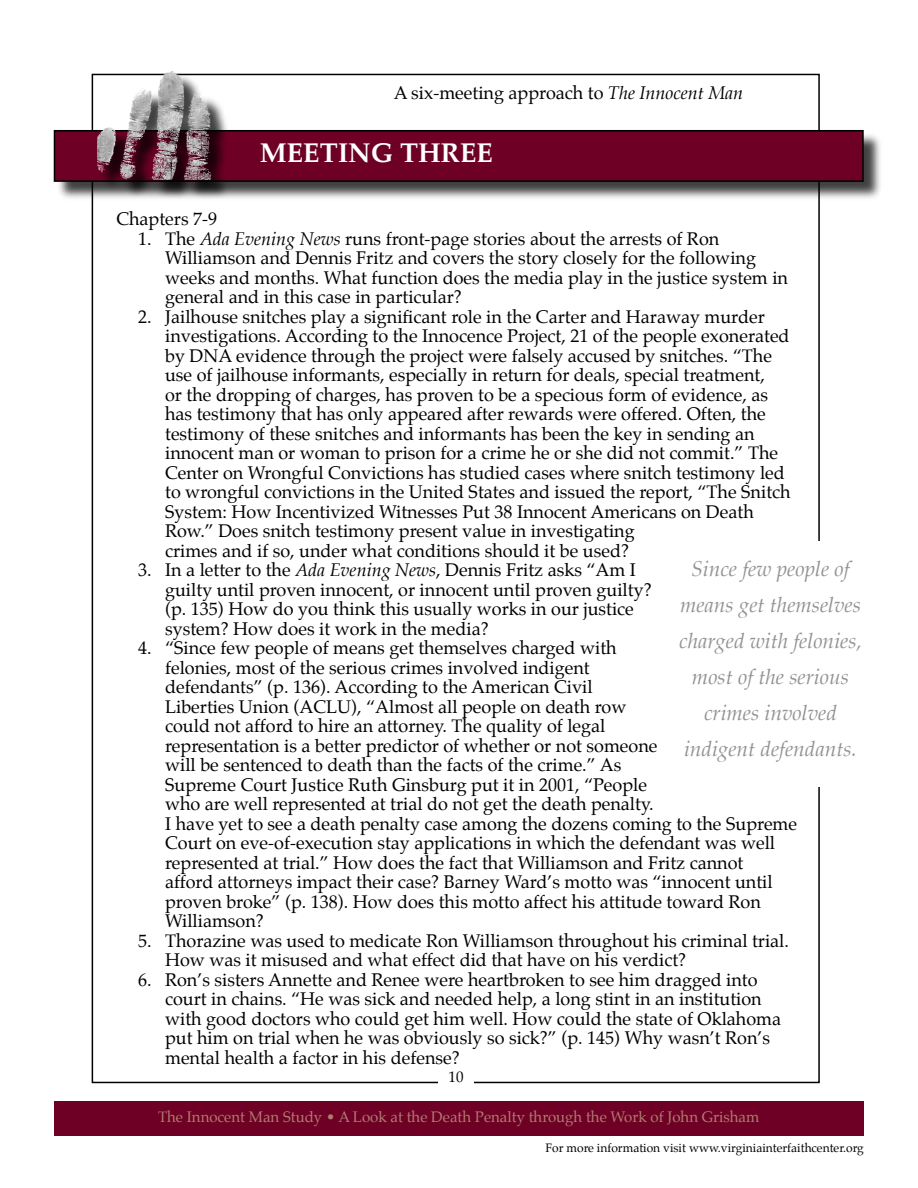
<style>
.page{position:relative;width:918px;height:1188px;background:#fff}
.page>*{position:absolute;margin:0;border:0;box-sizing:border-box;transform-origin:0 0}
.t1{font:700 27px "Palatino";color:#fff}
.t2{font:italic 21px/36px "Palatino";color:#939393;text-align:center}
.t3{font:18px/19.5px "Palatino";color:#000}
.t4{font:15px "Palatino";color:#b17c70}
.t5{font:15px "Palatino";color:#000}
.t6{font:12px "Palatino";color:#000}
.s1{font-style:italic}
</style>
<div class="page">
<div style="left:54px;top:1101px;width:810px;height:35px;background:#6e0025"></div>
<div style="left:55px;top:131px;width:829px;height:71px;background:#000;opacity:.75"></div>
<div style="left:54px;top:131px;width:809px;height:50px;background:#6e0025"></div>
<div style="left:54px;top:130px;width:810px;height:52px;border:2px solid #000"></div>
<div style="left:98px;top:72px;width:134px;height:128px;background:#000;opacity:.75"></div>
<img style="left:171px;top:71px;width:13px;height:29px">
<p class="t3" style="left:394px;top:85px;width:351px">A six-meeting approach to <span class="s1">The Innocent Man</span></p>
<h1 class="t1" style="left:260px;top:136px;width:235px">MEETING THREE</h1>
<p class="t3" style="left:116px;top:211px;width:102px">Chapters 7-9</p>
<p class="t3" style="left:165px;top:230px;width:624px;text-indent:-27px">1. The <span class="s1">Ada Evening News</span> runs front-page stories about the arrests of Ron Williamson and Dennis Fritz and covers the story closely for the following weeks and months. What function does the media play in the justice system in general and in this case in particular?</p>
<p class="t3" style="left:165px;top:308px;width:627px;text-indent:-27px">2. Jailhouse snitches play a significant role in the Carter and Haraway murder investigations. According to the Innocence Project, 21 of the people exonerated by DNA evidence through the project were falsely accused by snitches. “The use of jailhouse informants, especially in return for deals, special treatment,<br>or the dropping of charges, has proven to be a specious form of evidence, as has testimony that has only appeared after rewards were offered. Often, the testimony of these snitches and informants has been the key in sending an innocent man or woman to prison for a crime he or she did not commit.” The Center on Wrongful Convictions has studied cases where snitch testimony led to wrongful convictions in the United States and issued the report, “The Snitch System: How Incentivized Witnesses Put 38 Innocent Americans on Death Row.” Does snitch testimony present value in investigating<br>crimes and if so, under what conditions should it be used?</p>
<p class="t3" style="left:165px;top:562px;width:488px;text-indent:-27px">3. In a letter to the <span class="s1">Ada Evening News</span>, Dennis Fritz asks “Am I guilty until proven innocent, or innocent until proven guilty? (p. 135) How do you think this usually works in our justice system? How does it work in the media?</p>
<p class="t3" style="left:165px;top:640px;width:634px;text-indent:-27px">4. “Since few people of means get themselves charged with<br>felonies, most of the serious crimes involved indigent<br>defendants” (p. 136). According to the American Civil<br>Liberties Union (ACLU), “Almost all people on death row<br>could not afford to hire an attorney. The quality of legal<br>representation is a better predictor of whether or not someone<br>will be sentenced to death than the facts of the crime.” As<br>Supreme Court Justice Ruth Ginsburg put it in 2001, “People<br>who are well represented at trial do not get the death penalty.<br>I have yet to see a death penalty case among the dozens coming to the Supreme Court on eve-of-execution stay applications in which the defendant was well represented at trial.” How does the fact that Williamson and Fritz cannot<br>afford attorneys impact their case? Barney Ward’s motto was “innocent until proven broke” (p. 138). How does this motto affect his attitude toward Ron Williamson?</p>
<p class="t3" style="left:165px;top:932px;width:625px;text-indent:-27px">5. Thorazine was used to medicate Ron Williamson throughout his criminal trial.<br>How was it misused and what effect did that have on his verdict?</p>
<p class="t3" style="left:165px;top:971px;width:618px;text-indent:-27px">6. Ron’s sisters Annette and Renee were heartbroken to see him dragged into court in chains. “He was sick and needed help, a long stint in an institution with good doctors who could get him well. How could the state of Oklahoma put him on trial when he was obviously so sick?” (p. 145) Why wasn’t Ron’s mental health a factor in his defense?</p>
<p class="t2" style="left:679px;top:553px;width:184px">Since few people of means get themselves charged with felonies, most of the serious crimes involved indigent defendants.</p>
<p class="t5" style="left:449px;top:1068px;width:16px">10</p>
<p class="t4" style="left:158px;top:1107px;width:603px">The Innocent Man Study • A Look at the Death Penalty through the Work of John Grisham</p>
<p class="t6" style="left:546px;top:1140px;width:320px">For more information visit www.virginiainterfaithcenter.org</p>
</div>
